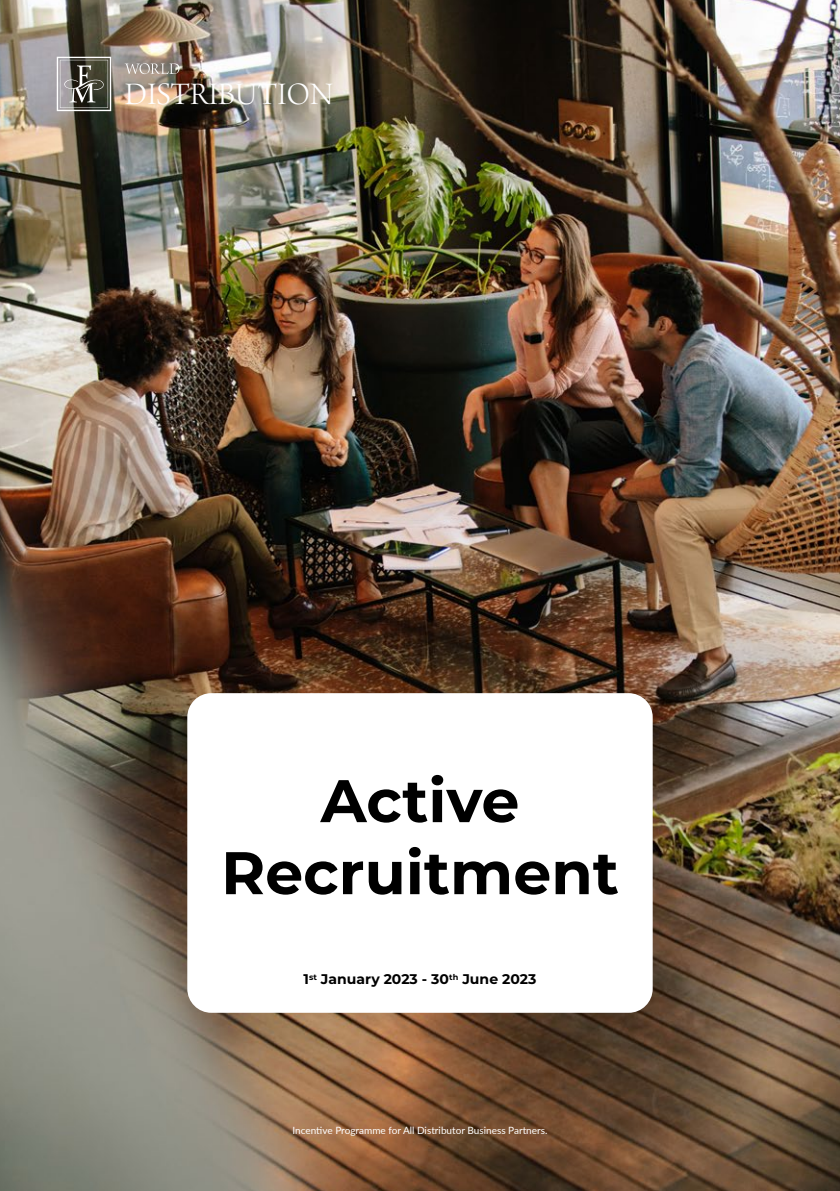
<style>
.page{position:relative;width:840px;height:1191px;background:#fff}
.page>*{position:absolute;margin:0;border:0;box-sizing:border-box;transform-origin:0 0}
.t1{font:700 60px/72px "Montserrat";color:#000;text-align:center}
.t2{font:33px "Arno Pro Light Display";color:#fff}
.t3{font:700 14px "Montserrat";color:#000}
.t4{font:10px "Lato";color:#fff}
</style>
<div class="page">
<img style="left:0;top:0;width:839px;height:1191px">
<div style="left:187px;top:693px;width:465px;height:319px;background:#fff;border-radius:24px"></div>
<svg style="left:57px;top:57px;width:54px;height:54px;background:#76756e"></svg>
<svg style="left:125px;top:63px;width:54px;height:11px"></svg>
<h2 class="t2" style="left:125px;top:77px;width:210px">DISTRIBUTION</h2>
<h1 class="t1" style="left:221px;top:762px;width:399px">Active<br>Recruitment</h1>
<h3 class="t3" style="left:303px;top:969px;width:234px">1<sup>st</sup> January 2023 - 30<sup>th</sup> June 2023</h3>
<p class="t4" style="left:292px;top:1123px;width:256px">Incentive Programme for All Distributor Business Partners.</p>
</div>
